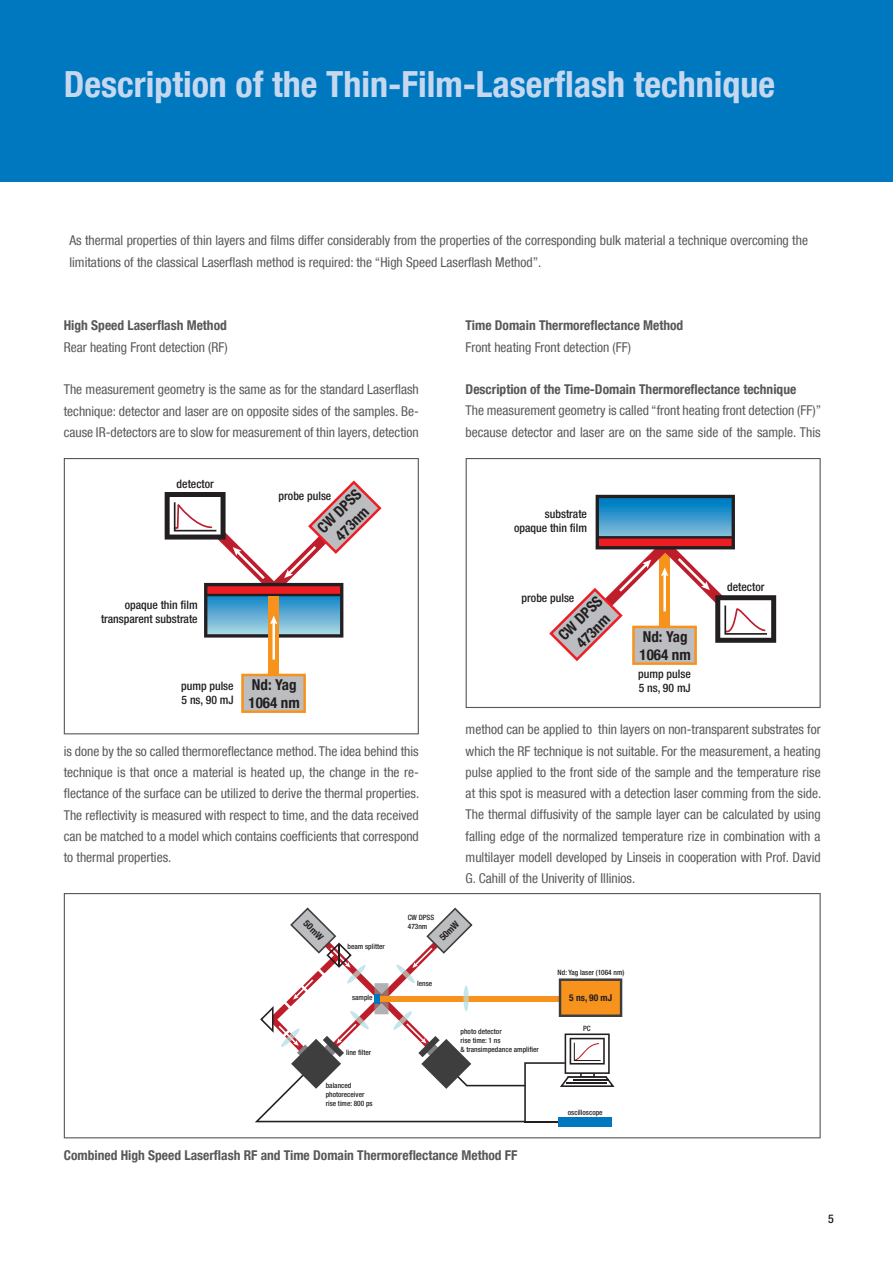
<style>
.page{position:relative;width:893px;height:1263px;background:#fff}
.page>*{position:absolute;margin:0;border:0;box-sizing:border-box;transform-origin:0 0}
.t1{font:700 condensed 36px "Helvetica Neue LT Com";color:#c6d8ef}
.t2{font:700 condensed 15px/18px "Helvetica Neue LT Com";color:#231f20;text-align:center}
.t3{font:condensed 13.5px/21.3px "Helvetica Neue LT Com";color:#57585a;text-align:justify}
.t4{font:700 condensed 13.5px "Helvetica Neue LT Com";color:#57585a}
.t5{font:500 condensed 12px "Helvetica Neue LT Com";color:#231f20}
.t6{font:500 condensed 11.7px/14px "Helvetica Neue LT Com";color:#231f20;text-align:right}
.t7{font:700 condensed 9.45px "Helvetica Neue LT Com";color:#231f20}
.t8{font:500 condensed 7.35px/8.9px "Helvetica Neue LT Com";color:#231f20}
</style>
<div class="page">
<div style="left:0;top:0;width:893px;height:182px;background:#0078c0"></div>
<svg style="left:64px;top:458px;width:355px;height:276px"></svg>
<svg style="left:466px;top:458px;width:355px;height:250px"></svg>
<svg style="left:64px;top:893px;width:757px;height:245px"></svg>
<h1 class="t1" style="left:64px;top:62px;width:713px">Description of the Thin-Film-Laserflash technique</h1>
<p class="t3" style="left:69px;top:230px;width:740px">As thermal properties of thin layers and films differ considerably from the properties of the corresponding bulk material a technique overcoming the limitations of the classical Laserflash method is required: the “High Speed Laserflash Method”.</p>
<p class="t4" style="left:64px;top:318px;width:165px">High Speed Laserflash Method</p>
<p class="t3" style="left:64px;top:336px;width:166px">Rear heating Front detection (RF)</p>
<p class="t3" style="left:64px;top:379px;width:357px">The measurement geometry is the same as for the standard Laserflash technique: detector and laser are on opposite sides of the samples. Be&shy;cause IR-detectors are to slow for measurement of thin layers, detection</p>
<p class="t6" style="left:177px;top:477px;width:39px">detector</p>
<p class="t6" style="left:101px;top:597px;width:98px">opaque thin film transparent substrate</p>
<p class="t2" style="left:314px;top:524px;width:57px;rotate:-45deg">CW DPSS<br>473nm</p>
<p class="t6" style="left:279px;top:489px;width:54px">probe pulse</p>
<p class="t6" style="left:181px;top:678px;width:54px;text-align:left">pump pulse<br>5 ns, 90 mJ</p>
<p class="t2" style="left:249px;top:676px;width:53px;text-align:left">Nd: Yag<br>1064 nm</p>
<p class="t3" style="left:64px;top:740px;width:357px">is done by the so called thermoreflectance method. The idea behind this technique is that once a material is heated up, the change in the re&shy;flectance of the surface can be utilized to derive the thermal properties.<br>The reflectivity is measured with respect to time, and the data received can be matched to a model which contains coefficients that correspond to thermal properties.</p>
<p class="t4" style="left:466px;top:317px;width:219px">Time Domain Thermoreflectance Method</p>
<p class="t3" style="left:466px;top:336px;width:167px">Front heating Front detection (FF)</p>
<p class="t4" style="left:466px;top:381px;width:332px">Description of the Time-Domain Thermoreflectance technique</p>
<p class="t3" style="left:466px;top:400px;width:357px">The measurement geometry is called “front heating front detection (FF)” because detector and laser are on the same side of the sample. This</p>
<p class="t6" style="left:514px;top:507px;width:74px">substrate opaque thin film</p>
<p class="t6" style="left:522px;top:591px;width:54px">probe pulse</p>
<p class="t2" style="left:555px;top:631px;width:57px;rotate:-45deg">CW DPSS<br>473nm</p>
<p class="t2" style="left:639px;top:628px;width:53px;text-align:left">Nd: Yag<br>1064 nm</p>
<p class="t6" style="left:638px;top:667px;width:54px;text-align:left">pump pulse<br>5 ns, 90 mJ</p>
<p class="t6" style="left:727px;top:580px;width:39px">detector</p>
<p class="t3" style="left:466px;top:719px;width:357px">method can be applied to thin layers on non-transparent substrates for which the RF technique is not suitable. For the measurement, a heating pulse applied to the front side of the sample and the temperature rise at this spot is measured with a detection laser comming from the side.<br>The thermal diffusivity of the sample layer can be calculated by using falling edge of the normalized temperature rize in combination with a multilayer modell developed by Linseis in cooperation with Prof. David G. Cahill of the Univerity of Illinios.</p>
<p class="t7" style="left:309px;top:918px;width:25px;rotate:45deg">50mW</p>
<p class="t8" style="left:348px;top:941px;width:39px">beam splitter</p>
<p class="t8" style="left:352px;top:993px;width:22px">sample</p>
<p class="t8" style="left:346px;top:1048px;width:27px">line filter</p>
<p class="t8" style="left:326px;top:1081px;width:49px">balanced photoreceiver rise time: 800 ps</p>
<p class="t8" style="left:408px;top:913px;width:28px">CW DPSS<br>473nm</p>
<p class="t7" style="left:437px;top:934px;width:25px;rotate:-45deg">50mW</p>
<p class="t8" style="left:417px;top:978px;width:17px">lense</p>
<p class="t8" style="left:461px;top:1027px;width:80px">photo detector<br>rise time: 1 ns<br>&amp; transimpedance amplifier</p>
<p class="t4" style="left:64px;top:1147px;width:455px">Combined High Speed Laserflash RF and Time Domain Thermoreflectance Method FF</p>
<p class="t8" style="left:558px;top:968px;width:68px">Nd: Yag laser (1064 nm)</p>
<p class="t7" style="left:569px;top:992px;width:44px">5 ns, 90 mJ</p>
<p class="t8" style="left:583px;top:1024px;width:9px">PC</p>
<p class="t8" style="left:568px;top:1108px;width:36px">oscilloscope</p>
<p class="t5" style="left:828px;top:1212px;width:7px">5</p>
</div>
